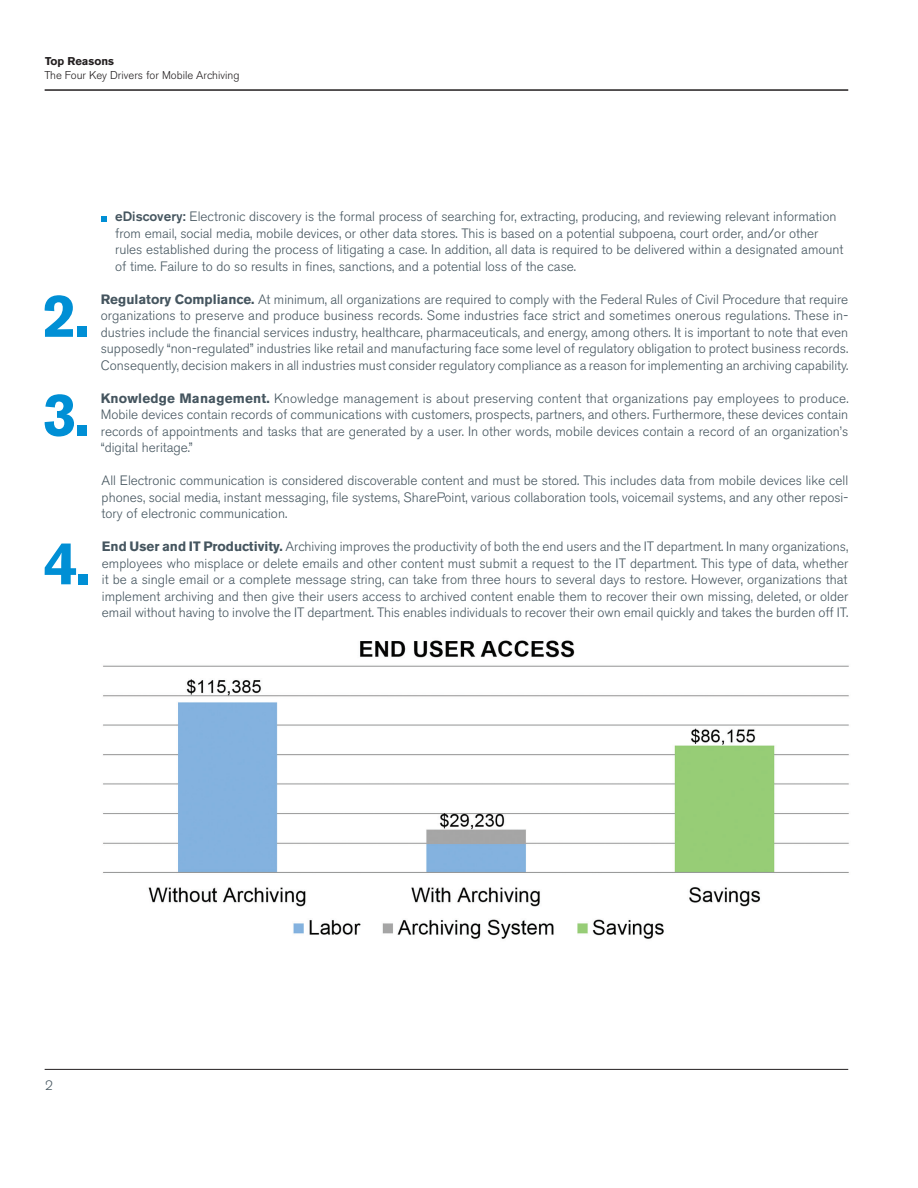
<style>
.page{position:relative;width:918px;height:1188px;background:#fff}
.page>*{position:absolute;margin:0;border:0;box-sizing:border-box;transform-origin:0 0}
.body_9_11{font:700 60.3px "Akzidenz Grotesk BE";color:#008fd5}
.body_9_11-2{font:300 13.5px/16.5px "Akzidenz Grotesk BE";color:#45555f;text-align:justify}
.body_8_5_11_indent_i{font:300 13.5px/16.5px "Akzidenz Grotesk BE";color:#45555f}
.body1{font:300 13.5px "Akzidenz Grotesk BE";color:#45555f}
.t1{font:300 11.25px "Akzidenz Grotesk BE";color:#231f20}
.t2{font:700 11.25px "Akzidenz Grotesk BE";color:#231f20}
.s1{font-weight:500}
.s2{font-weight:700}
</style>
<div class="page">
<hr style="left:45px;top:1069px;width:803px;height:1px;background:#231f20">
<hr style="left:45px;top:89px;width:803px;height:2px;background:#231f20">
<svg style="left:102px;top:216px;width:5px;height:5px"></svg>
<img style="left:103px;top:640px;width:746px;height:299px">
<p class="t2" style="left:45px;top:54px;width:70px">Top Reasons</p>
<p class="t1" style="left:44px;top:69px;width:197px">The Four Key Drivers for Mobile Archiving</p>
<p class="body_8_5_11_indent_i" style="left:115px;top:209px;width:730px"><span class="s1">eDiscovery:</span> Electronic discovery is the formal process of searching for, extracting, producing, and reviewing relevant information from email, social media, mobile devices, or other data stores. This is based on a potential subpoena, court order, and/or other rules established during the process of litigating a case. In addition, all data is required to be delivered within a designated amount of time. Failure to do so results in fines, sanctions, and a potential loss of the case.</p>
<p class="body_9_11" style="left:43px;top:281px;width:48px">2.</p>
<p class="body_9_11-2" style="left:101px;top:291px;width:749px"><span class="s2">Regulatory Compliance.</span> At minimum, all organizations are required to comply with the Federal Rules of Civil Procedure that require organizations to preserve and produce business records. Some industries face strict and sometimes onerous regulations. These in&shy;dustries include the financial services industry, healthcare, pharmaceuticals, and energy, among others. It is important to note that even supposedly “non-regulated” industries like retail and manufacturing face some level of regulatory obligation to protect business records.<br>Consequently, decision makers in all industries must consider regulatory compliance as a reason for implementing an archiving capability.</p>
<p class="body_9_11" style="left:43px;top:380px;width:48px">3.</p>
<p class="body_9_11-2" style="left:101px;top:390px;width:749px"><span class="s2">Knowledge Management.</span> Knowledge management is about preserving content that organizations pay employees to produce.<br>Mobile devices contain records of communications with customers, prospects, partners, and others. Furthermore, these devices contain records of appointments and tasks that are generated by a user. In other words, mobile devices contain a record of an organization’s “digital heritage.”</p>
<p class="body_9_11-2" style="left:102px;top:473px;width:748px">All Electronic communication is considered discoverable content and must be stored. This includes data from mobile devices like cell phones, social media, instant messaging, file systems, SharePoint, various collaboration tools, voicemail systems, and any other reposi&shy;tory of electronic communication.</p>
<p class="body_9_11" style="left:44px;top:528px;width:48px">4.</p>
<p class="body_9_11-2" style="left:102px;top:539px;width:748px"><span class="s2">End User and IT Productivity.</span> Archiving improves the productivity of both the end users and the IT department. In many organizations, employees who misplace or delete emails and other content must submit a request to the IT department. This type of data, whether it be a single email or a complete message string, can take from three hours to several days to restore. However, organizations that implement archiving and then give their users access to archived content enable them to recover their own missing, deleted, or older email without having to involve the IT department. This enables individuals to recover their own email quickly and takes the burden off IT.</p>
<p class="body1" style="left:45px;top:1078px;width:9px">2</p>
</div>
